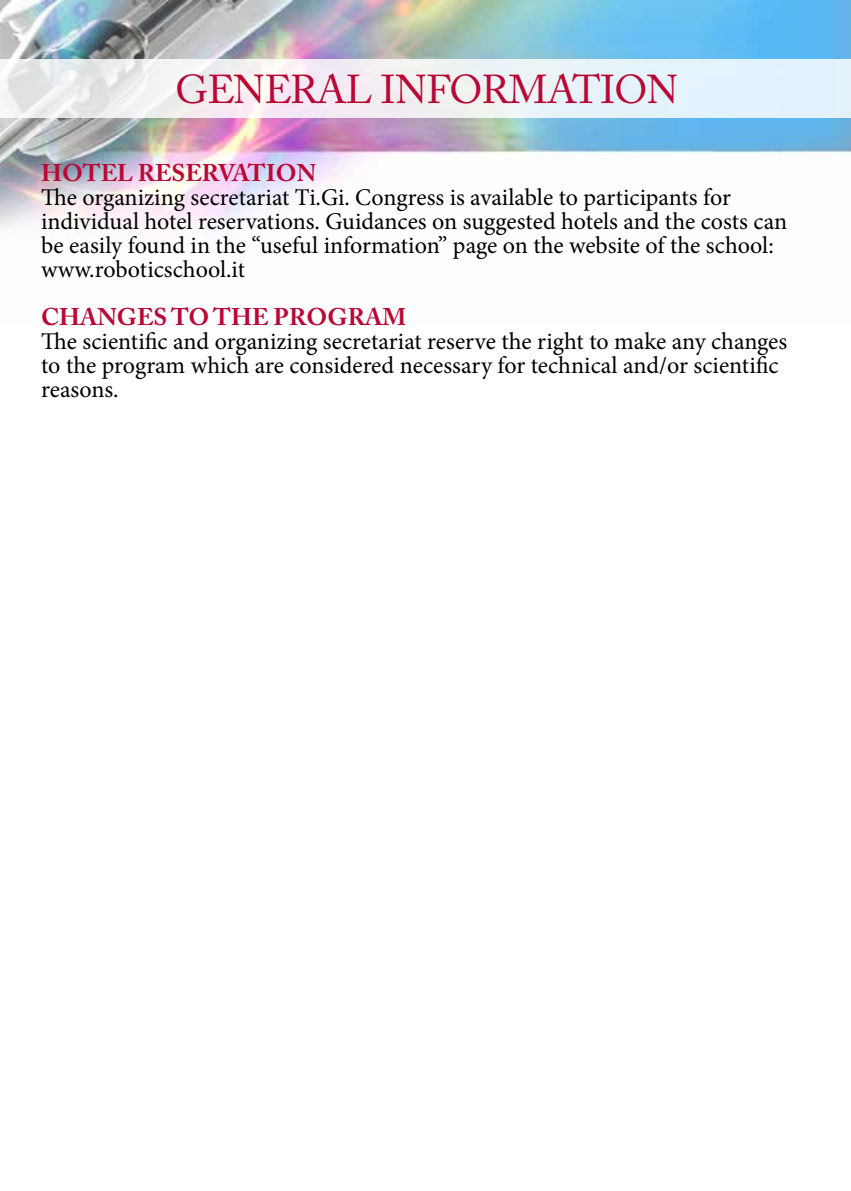
<style>
.page{position:relative;width:851px;height:1191px;background:#fff}
.page>*{position:absolute;margin:0;border:0;box-sizing:border-box;transform-origin:0 0}
.t1{font:40px "Adobe Caslon Pro";letter-spacing:-.02em;color:#b90835}
.t2{font:24px/24px "Minion Pro";color:#000}
.t3{font:700 24px "Adobe Caslon Pro";color:#b90835}
</style>
<div class="page">
<img style="left:0;top:0;width:850px;height:228px">
<svg style="left:0;top:59px;width:850px;height:59px;fill:#ecf2f5"></svg>
<h1 class="t1" style="left:175px;top:66px;width:504px">GENERAL INFORMATION</h1>
<p class="t3" style="left:41px;top:159px;width:276px">HOTEL RESERVATION</p>
<p class="t2" style="left:41px;top:186px;width:747px">The organizing secretariat Ti.Gi. Congress is available to participants for individual hotel reservations. Guidances on suggested hotels and the costs can be easily found in the “useful information” page on the website of the school: www.roboticschool.it</p>
<p class="t3" style="left:41px;top:303px;width:367px">CHANGES TO THE PROGRAM</p>
<p class="t2" style="left:41px;top:330px;width:747px">The scientific and organizing secretariat reserve the right to make any changes to the program which are considered necessary for technical and/or scientific reasons.</p>
</div>
